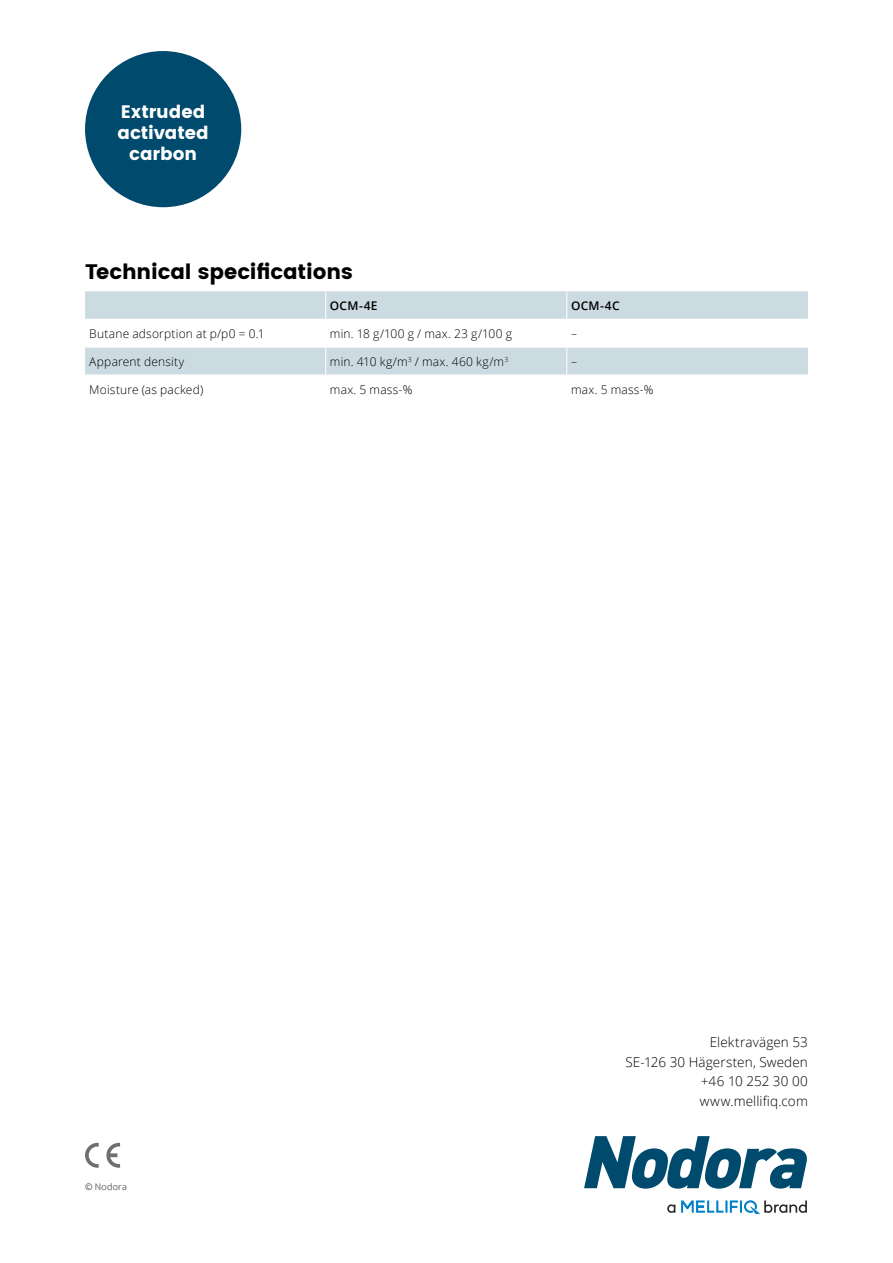
<style>
.page{position:relative;width:893px;height:1263px;background:#fff}
.page>*{position:absolute;margin:0;border:0;box-sizing:border-box;transform-origin:0 0}
.t1{font:21px "Poppins";letter-spacing:-.005em;color:#000}
.t2{font:18px/21px "Poppins";letter-spacing:-.005em;color:#fff;text-align:center}
.t3{font:300 13.5px/19.5px "Open Sans";letter-spacing:.01em;color:#000;text-align:right}
.t4{font:300 12px "Open Sans";letter-spacing:.015em;color:#000}
.t5{font:600 12px "Open Sans";letter-spacing:.02em;color:#000}
.t6{font:300 9px "Open Sans";letter-spacing:.025em;color:#706f6f}
</style>
<div class="page">
<svg style="left:584px;top:1136px;width:223px;height:53px"></svg>
<svg style="left:667px;top:1200px;width:140px;height:14px"></svg>
<div style="left:85px;top:51px;width:156px;height:156px;background:#004a6d;border-radius:50%"></div>
<svg style="left:85px;top:1143px;width:14px;height:25px"></svg>
<svg style="left:106px;top:1143px;width:14px;height:25px"></svg>
<svg style="left:85px;top:291px;width:723px;height:28px;fill:#ccdbe2"></svg>
<div style="left:85px;top:348px;width:723px;height:27px;background:#ccdbe2"></div>
<svg style="left:325px;top:291px;width:1px;height:84px"></svg>
<svg style="left:567px;top:291px;width:1px;height:84px"></svg>
<h2 class="t2" style="left:118px;top:101px;width:93px">Extruded activated carbon</h2>
<h1 class="t1" style="left:85px;top:259px;width:269px">Technical specifications</h1>
<p class="t5" style="left:330px;top:297px;width:49px">OCM-4E</p>
<p class="t5" style="left:571px;top:297px;width:50px">OCM-4C</p>
<p class="t4" style="left:89px;top:325px;width:177px">Butane adsorption at p/p0 = 0.1</p>
<p class="t4" style="left:330px;top:325px;width:184px">min. 18 g/100 g / max. 23 g/100 g</p>
<p class="t4" style="left:571px;top:325px;width:7px">–</p>
<p class="t4" style="left:89px;top:353px;width:97px">Apparent density</p>
<p class="t4" style="left:330px;top:353px;width:180px">min. 410 kg/m<sup>3</sup> / max. 460 kg/m<sup>3</sup></p>
<p class="t4" style="left:571px;top:353px;width:7px">–</p>
<p class="t4" style="left:89px;top:381px;width:116px">Moisture (as packed)</p>
<p class="t4" style="left:330px;top:381px;width:84px">max. 5 mass-%</p>
<p class="t4" style="left:571px;top:381px;width:84px">max. 5 mass-%</p>
<p class="t6" style="left:85px;top:1181px;width:43px">© Nodora</p>
<p class="t3" style="left:626px;top:1032px;width:184px">Elektravägen 53<br>SE-126 30 Hägersten, Sweden +46 10 252 30 00 www.mellifiq.com</p>
</div>
